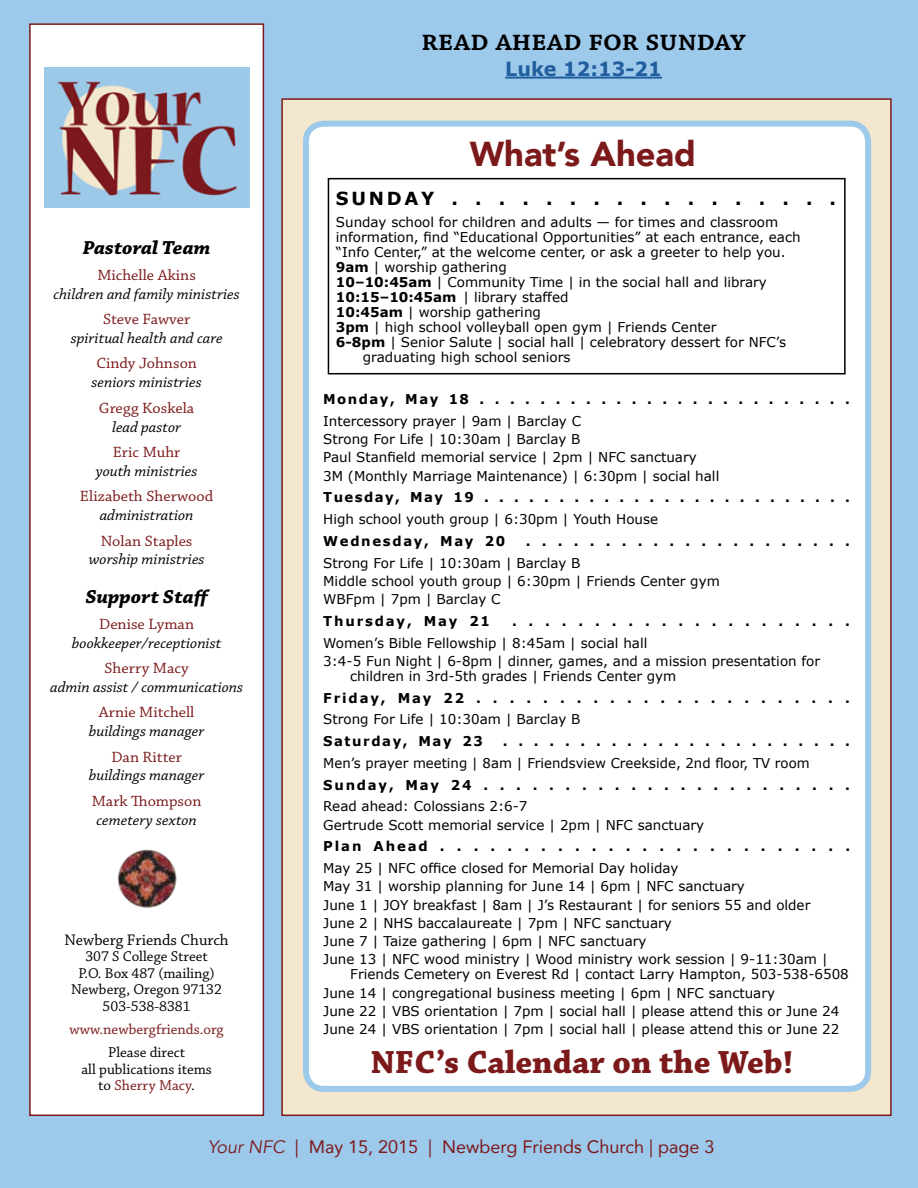
<style>
.page{position:relative;width:918px;height:1188px;background:#9dc9eb}
.page>*{position:absolute;margin:0;border:0;box-sizing:border-box;transform-origin:0 0}
.t1{font:900 34.5px "Avenir";color:#7c1a1b}
.t2{font:700 33.75px "Chaparral Pro";color:#7c1a1b}
.t3{font:600 30px "Chaparral Pro";color:#000}
.t4{font:italic 700 19.8px "Chaparral Pro";color:#000;scale:1.04 1}
.t5{font:700 19.5px "Verdana";color:#215e9e}
.t6{font:18px "Avenir";color:#7c1a1b}
.t7{font:700 18px "Verdana";letter-spacing:.15em;color:#000}
.t8{font:16.2px "Chaparral Pro";color:#000}
.t9{font:italic 15.6px "Chaparral Pro";color:#000;scale:1.04 1}
.t10{font:15.6px "Chaparral Pro";color:#7c1a1b;scale:1.04 1}
.t11{font:15px/16.5px "Chaparral Pro";color:#000;text-align:center}
.t12{font:15px "Chaparral Pro";color:#7c1a1b}
.t13{font:13.5px/18.3px "Verdana";color:#000}
.t14{font:700 13.5px "Verdana";letter-spacing:.125em;color:#000}
.s1{color:#7c1a1b}
.s2{font-weight:700}
.s3{font-style:italic}
</style>
<div class="page">
<div style="left:29px;top:23px;width:235px;height:1093px;background:#fff;border:2px solid #7c1a1b"></div>
<img style="left:44px;top:68px;width:205px;height:139px">
<img style="left:117px;top:849px;width:60px;height:59px">
<hr style="left:505px;top:77px;width:157px;height:2px;background:#215e9e">
<div style="left:281px;top:98px;width:611px;height:1018px;background:#f3e7cd;border:2px solid #7c1a1b"></div>
<div style="left:306px;top:124px;width:562px;height:965px;background:#fff;border-radius:18px"></div>
<div style="left:303px;top:121px;width:568px;height:971px;border:6px solid #9dc9eb;border-radius:18px"></div>
<div style="left:328px;top:178px;width:518px;height:196px;border:2px solid #000"></div>
<h3 class="t3" style="left:422px;top:24px;width:326px">read ahead for sunday</h3>
<h3 class="t5" style="left:505px;top:57px;width:158px">Luke 12:13-21</h3>
<h3 class="t4" style="left:83px;top:236px;width:124px">Pastoral Team</h3>
<p class="t10" style="left:97px;top:266px;width:96px">Michelle Akins</p>
<p class="t9" style="left:54px;top:285px;width:181px">children and family ministries</p>
<p class="t10" style="left:103px;top:311px;width:85px">Steve Fawver</p>
<p class="t9" style="left:71px;top:329px;width:148px">spiritual health and care</p>
<p class="t10" style="left:96px;top:355px;width:98px">Cindy Johnson</p>
<p class="t9" style="left:92px;top:374px;width:107px">seniors ministries</p>
<p class="t10" style="left:99px;top:399px;width:93px">Gregg Koskela</p>
<p class="t9" style="left:112px;top:418px;width:68px">lead pastor</p>
<p class="t10" style="left:113px;top:444px;width:66px">Eric Muhr</p>
<p class="t9" style="left:96px;top:462px;width:99px">youth ministries</p>
<p class="t10" style="left:80px;top:488px;width:130px">Elizabeth Sherwood</p>
<p class="t9" style="left:100px;top:507px;width:92px">administration</p>
<p class="t10" style="left:101px;top:532px;width:90px">Nolan Staples</p>
<p class="t9" style="left:89px;top:551px;width:113px">worship ministries</p>
<h3 class="t4" style="left:85px;top:586px;width:121px">Support Staff</h3>
<p class="t10" style="left:99px;top:615px;width:93px">Denise Lyman</p>
<p class="t9" style="left:72px;top:634px;width:145px">bookkeeper/receptionist</p>
<p class="t10" style="left:104px;top:660px;width:83px">Sherry Macy</p>
<p class="t9" style="left:50px;top:678px;width:187px">admin assist / communications</p>
<p class="t10" style="left:99px;top:704px;width:94px">Arnie Mitchell</p>
<p class="t9" style="left:89px;top:723px;width:113px">buildings manager</p>
<p class="t10" style="left:112px;top:748px;width:69px">Dan Ritter</p>
<p class="t9" style="left:89px;top:767px;width:113px">buildings manager</p>
<p class="t10" style="left:92px;top:793px;width:107px">Mark Thompson</p>
<p class="t9" style="left:96px;top:811px;width:98px">cemetery sexton</p>
<p class="t8" style="left:65px;top:931px;width:166px">Newberg Friends Church</p>
<p class="t11" style="left:71px;top:949px;width:152px">307 S College Street<br>P.O. Box 487 (mailing)<br>Newberg, Oregon 97132<br>503-538-8381</p>
<p class="t12" style="left:70px;top:1021px;width:156px">www.newbergfriends.org</p>
<p class="t11" style="left:81px;top:1045px;width:132px">Please direct<br>all publications items to <span class="s1">Sherry Macy</span>.</p>
<h1 class="t1" style="left:470px;top:124px;width:228px">What’s Ahead</h1>
<h3 class="t7" style="left:336px;top:187px;width:502px">SUNDAY.................</h3>
<p class="t13" style="left:336px;top:213px;width:444px">Sunday school for children and adults — for times and classroom</p>
<p class="t13" style="left:336px;top:228px;width:466px">information, find “Educational Opportunities” at each entrance, each</p>
<p class="t13" style="left:336px;top:243px;width:451px">“Info Center,” at the welcome center, or ask a greeter to help you.</p>
<p class="t13" style="left:336px;top:258px;width:172px"><span class="s2">9am</span> | worship gathering</p>
<p class="t13" style="left:336px;top:273px;width:433px"><span class="s2">10–10:45am</span> | Community Time | in the social hall and library</p>
<p class="t13" style="left:336px;top:288px;width:234px"><span class="s2">10:15–10:45am</span> | library staffed</p>
<p class="t13" style="left:336px;top:303px;width:207px"><span class="s2">10:45am</span> | worship gathering</p>
<p class="t13" style="left:336px;top:318px;width:382px"><span class="s2">3pm</span> | high school volleyball open gym | Friends Center</p>
<p class="t13" style="left:336px;top:333px;width:452px"><span class="s2">6-8pm</span> | Senior Salute | social hall | celebratory dessert for NFC’s</p>
<p class="t13" style="left:363px;top:348px;width:209px">graduating high school seniors</p>
<p class="t14" style="left:323px;top:391px;width:528px">Monday,May18.........................</p>
<p class="t13" style="left:323px;top:411px;width:398px">Intercessory prayer | 9am | Barclay C<br>Strong For Life | 10:30am | Barclay B<br>Paul Stanfield memorial service | 2pm | NFC sanctuary 3M (Monthly Marriage Maintenance) | 6:30pm | social hall</p>
<p class="t14" style="left:323px;top:489px;width:528px">Tuesday,May19.........................</p>
<p class="t13" style="left:323px;top:510px;width:336px">High school youth group | 6:30pm | Youth House</p>
<p class="t14" style="left:323px;top:532px;width:183px">Wednesday, May 20</p>
<p class="t14" style="left:526px;top:532px;width:326px">.....................</p>
<p class="t13" style="left:323px;top:553px;width:398px">Strong For Life | 10:30am | Barclay B<br>Middle school youth group | 6:30pm | Friends Center gym<br>WBFpm | 7pm | Barclay C</p>
<p class="t14" style="left:323px;top:612px;width:168px">Thursday, May 21</p>
<p class="t14" style="left:512px;top:612px;width:339px">.....................</p>
<p class="t13" style="left:323px;top:633px;width:498px">Women’s Bible Fellowship | 8:45am | social hall<br>3:4-5 Fun Night | 6-8pm | dinner, games, and a mission presentation for</p>
<p class="t13" style="left:350px;top:666px;width:328px">children in 3rd-5th grades | Friends Center gym</p>
<p class="t14" style="left:323px;top:689px;width:528px">Friday,May22.......................</p>
<p class="t13" style="left:323px;top:710px;width:259px">Strong For Life | 10:30am | Barclay B</p>
<p class="t14" style="left:323px;top:733px;width:161px">Saturday, May 23</p>
<p class="t14" style="left:503px;top:733px;width:349px">.......................</p>
<p class="t13" style="left:323px;top:753px;width:488px">Men’s prayer meeting | 8am | Friendsview Creekside, 2nd floor, TV room</p>
<p class="t14" style="left:323px;top:776px;width:528px">Sunday, May 24.......................</p>
<p class="t13" style="left:323px;top:797px;width:383px">Read ahead: Colossians 2:6-7<br>Gertrude Scott memorial service | 2pm | NFC sanctuary</p>
<p class="t14" style="left:323px;top:838px;width:528px">PlanAhead.........................</p>
<p class="t13" style="left:323px;top:859px;width:506px">May 25 | NFC office closed for Memorial Day holiday<br>May 31 | worship planning for June 14 | 6pm | NFC sanctuary<br>June 1 | JOY breakfast | 8am | J’s Restaurant | for seniors 55 and older June 2 | NHS baccalaureate | 7pm | NFC sanctuary<br>June 7 | Taize gathering | 6pm | NFC sanctuary<br>June 13 | NFC wood ministry | Wood ministry work session | 9-11:30am |</p>
<p class="t13" style="left:323px;top:965px;width:527px;text-indent:27px">Friends Cemetery on Everest Rd | contact Larry Hampton, 503-538-6508<br>June 14 | congregational business meeting | 6pm | NFC sanctuary<br>June 22 | VBS orientation | 7pm | social hall | please attend this or June 24<br>June 24 | VBS orientation | 7pm | social hall | please attend this or June 22</p>
<h2 class="t2" style="left:371px;top:1043px;width:424px">NFC’s Calendar on the Web!</h2>
<h3 class="t6" style="left:208px;top:1132px;width:508px"><span class="s3">Your NFC</span> | May 15, 2015 | Newberg Friends Church | page 3</h3>
</div>
